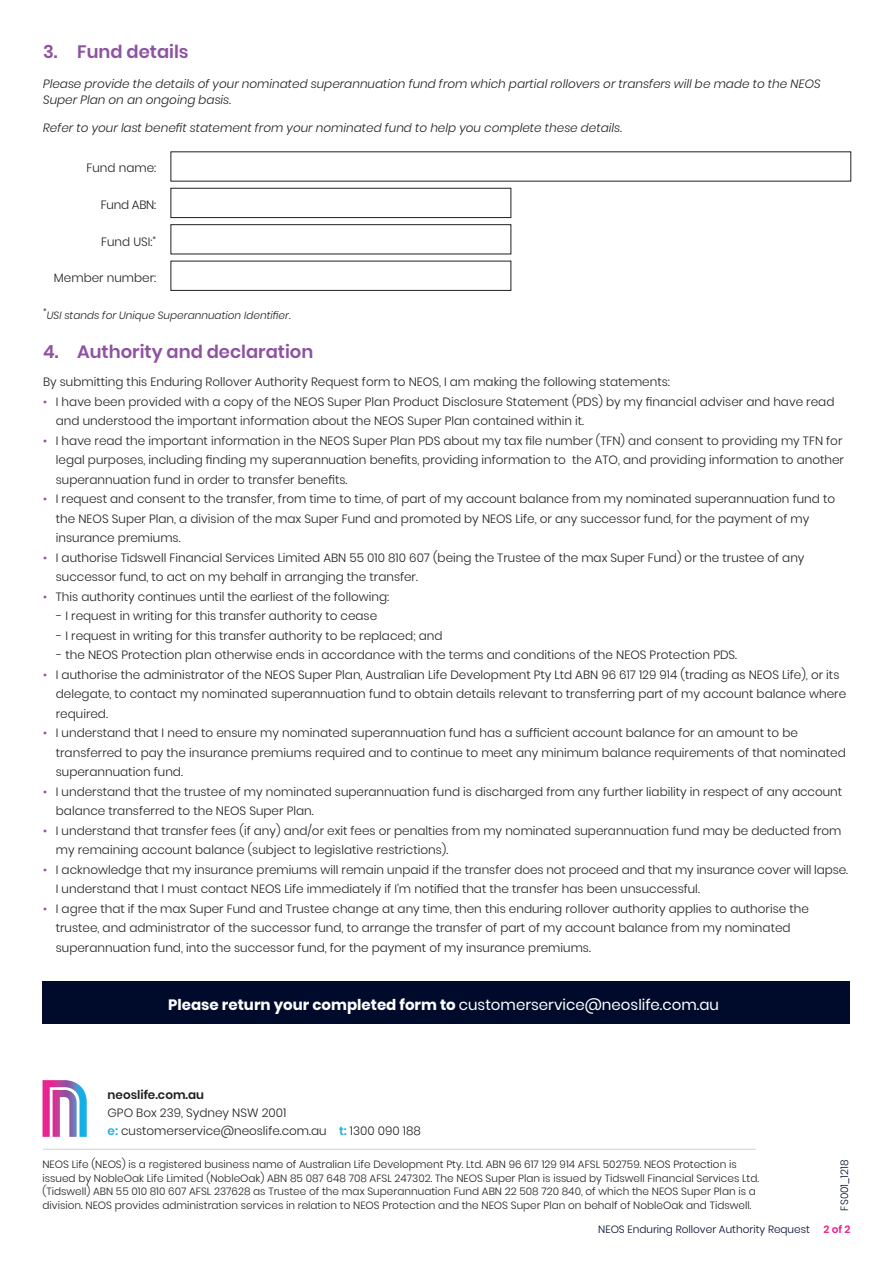
<style>
.page{position:relative;width:893px;height:1263px;background:#fff}
.page>*{position:absolute;margin:0;border:0;box-sizing:border-box;transform-origin:0 0}
.t1{font:600 18px "Poppins";color:#8e52a1}
.t2{font:700 15px "Poppins";color:#fff}
.t3{font:300 12px/19.5px "Poppins";color:#231f20}
.t4{font:italic 300 12px/16.5px "Poppins";color:#231f20}
.t5{font:600 12px "Poppins";color:#231f20}
.t6{font:300 10.5px/13.5px "Poppins";color:#231f20}
.t7{font:300 10.5px "Poppins";color:#000b2c}
.t8{font:italic 300 10.5px "Poppins";color:#231f20}
.t9{font:600 10.5px "Poppins";color:#ed1e91}
.s1{color:#8e52a1}
.s2{font-weight:400}
.s3{font-weight:600;color:#1fb0e6}
</style>
<div class="page">
<div style="left:171px;top:188px;width:340px;height:30px;border:1px solid #231f20"></div>
<div style="left:171px;top:224px;width:340px;height:30px;border:1px solid #231f20"></div>
<div style="left:171px;top:261px;width:340px;height:30px;border:1px solid #231f20"></div>
<div style="left:43px;top:981px;width:807px;height:43px;background:#000b2c"></div>
<svg style="left:43px;top:1080px;width:44px;height:57px"></svg>
<hr style="left:43px;top:1149px;width:713px;height:1px;background:#d1d2d4">
<h1 class="t1" style="left:43px;top:42px;width:147px">3. Fund details</h1>
<p class="t4" style="left:43px;top:75px;width:779px">Please provide the details of your nominated superannuation fund from which partial rollovers or transfers will be made to the NEOS<br>Super Plan on an ongoing basis.</p>
<p class="t4" style="left:43px;top:120px;width:580px">Refer to your last benefit statement from your nominated fund to help you complete these details.</p>
<p class="t3" style="left:86px;top:158px;width:71px">Fund name:</p>
<p class="t3" style="left:101px;top:195px;width:57px">Fund ABN:</p>
<p class="t3" style="left:101px;top:232px;width:57px">Fund USI:<sup>*</sup></p>
<p class="t3" style="left:54px;top:268px;width:104px">Member number:</p>
<p class="t8" style="left:43px;top:309px;width:249px"><sup>*</sup>USI stands for Unique Superannuation Identifier.</p>
<h1 class="t1" style="left:43px;top:342px;width:272px">4. Authority and declaration</h1>
<p class="t3" style="left:43px;top:372px;width:628px">By submitting this Enduring Rollover Authority Request form to NEOS, I am making the following statements:</p>
<p class="t3" style="left:56px;top:392px;width:780px;text-indent:-13px"><span class="s1">•</span> I have been provided with a copy of the NEOS Super Plan Product Disclosure Statement (PDS) by my financial adviser and have read and understood the important information about the NEOS Super Plan contained within it.</p>
<p class="t3" style="left:56px;top:431px;width:790px;text-indent:-13px"><span class="s1">•</span> I have read the important information in the NEOS Super Plan PDS about my tax file number (TFN) and consent to providing my TFN for legal purposes, including finding my superannuation benefits, providing information to the ATO, and providing information to another superannuation fund in order to transfer benefits.</p>
<p class="t3" style="left:56px;top:489px;width:781px;text-indent:-13px"><span class="s1">•</span> I request and consent to the transfer, from time to time, of part of my account balance from my nominated superannuation fund to the NEOS Super Plan, a division of the max Super Fund and promoted by NEOS Life, or any successor fund, for the payment of my insurance premiums.</p>
<p class="t3" style="left:56px;top:548px;width:750px;text-indent:-13px"><span class="s1">•</span> I authorise Tidswell Financial Services Limited ABN 55 010 810 607 (being the Trustee of the max Super Fund) or the trustee of any successor fund, to act on my behalf in arranging the transfer.</p>
<p class="t3" style="left:43px;top:587px;width:348px"><span class="s1">•</span> This authority continues until the earliest of the following:</p>
<p class="t3" style="left:57px;top:606px;width:322px">- I request in writing for this transfer authority to cease</p>
<p class="t3" style="left:57px;top:626px;width:387px">- I request in writing for this transfer authority to be replaced; and</p>
<p class="t3" style="left:57px;top:645px;width:682px">- the NEOS Protection plan otherwise ends in accordance with the terms and conditions of the NEOS Protection PDS.</p>
<p class="t3" style="left:56px;top:665px;width:792px;text-indent:-13px"><span class="s1">•</span> I authorise the administrator of the NEOS Super Plan, Australian Life Development Pty Ltd ABN 96 617 129 914 (trading as NEOS Life), or its delegate, to contact my nominated superannuation fund to obtain details relevant to transferring part of my account balance where required.</p>
<p class="t3" style="left:56px;top:723px;width:791px;text-indent:-13px"><span class="s1">•</span> I understand that I need to ensure my nominated superannuation fund has a sufficient account balance for an amount to be transferred to pay the insurance premiums required and to continue to meet any minimum balance requirements of that nominated superannuation fund.</p>
<p class="t3" style="left:56px;top:782px;width:788px;text-indent:-13px"><span class="s1">•</span> I understand that the trustee of my nominated superannuation fund is discharged from any further liability in respect of any account balance transferred to the NEOS Super Plan.</p>
<p class="t3" style="left:56px;top:821px;width:787px;text-indent:-13px"><span class="s1">•</span> I understand that transfer fees (if any) and/or exit fees or penalties from my nominated superannuation fund may be deducted from my remaining account balance (subject to legislative restrictions).</p>
<p class="t3" style="left:56px;top:860px;width:794px;text-indent:-13px"><span class="s1">•</span> I acknowledge that my insurance premiums will remain unpaid if the transfer does not proceed and that my insurance cover will lapse.<br>I understand that I must contact NEOS Life immediately if I’m notified that the transfer has been unsuccessful.</p>
<p class="t3" style="left:56px;top:899px;width:755px;text-indent:-13px"><span class="s1">•</span> I agree that if the max Super Fund and Trustee change at any time, then this enduring rollover authority applies to authorise the trustee, and administrator of the successor fund, to arrange the transfer of part of my account balance from my nominated superannuation fund, into the successor fund, for the payment of my insurance premiums.</p>
<p class="t2" style="left:168px;top:996px;width:552px">Please return your completed form to <span class="s2">customerservice@neoslife.com.au</span></p>
<p class="t5" style="left:108px;top:1088px;width:98px">neoslife.com.au</p>
<p class="t3" style="left:108px;top:1104px;width:315px;line-height:18px">GPO Box 239, Sydney NSW 2001<br><span class="s3">e:</span> customerservice@neoslife.com.au <span class="s3">t:</span> 1300 090 188</p>
<p class="t6" style="left:43px;top:1158px;width:718px">NEOS Life (NEOS) is a registered business name of Australian Life Development Pty. Ltd. ABN 96 617 129 914 AFSL 502759. NEOS Protection is issued by NobleOak Life Limited (NobleOak) ABN 85 087 648 708 AFSL 247302. The NEOS Super Plan is issued by Tidswell Financial Services Ltd. (Tidswell) ABN 55 010 810 607 AFSL 237628 as Trustee of the max Superannuation Fund ABN 22 508 720 840, of which the NEOS Super Plan is a division. NEOS provides administration services in relation to NEOS Protection and the NEOS Super Plan on behalf of NobleOak and Tidswell.</p>
<p class="t7" style="left:838px;top:1210px;width:52px;rotate:-90deg">FS001_1218</p>
<p class="t7" style="left:598px;top:1223px;width:213px">NEOS Enduring Rollover Authority Request</p>
<p class="t9" style="left:823px;top:1223px;width:28px">2 of 2</p>
</div>
